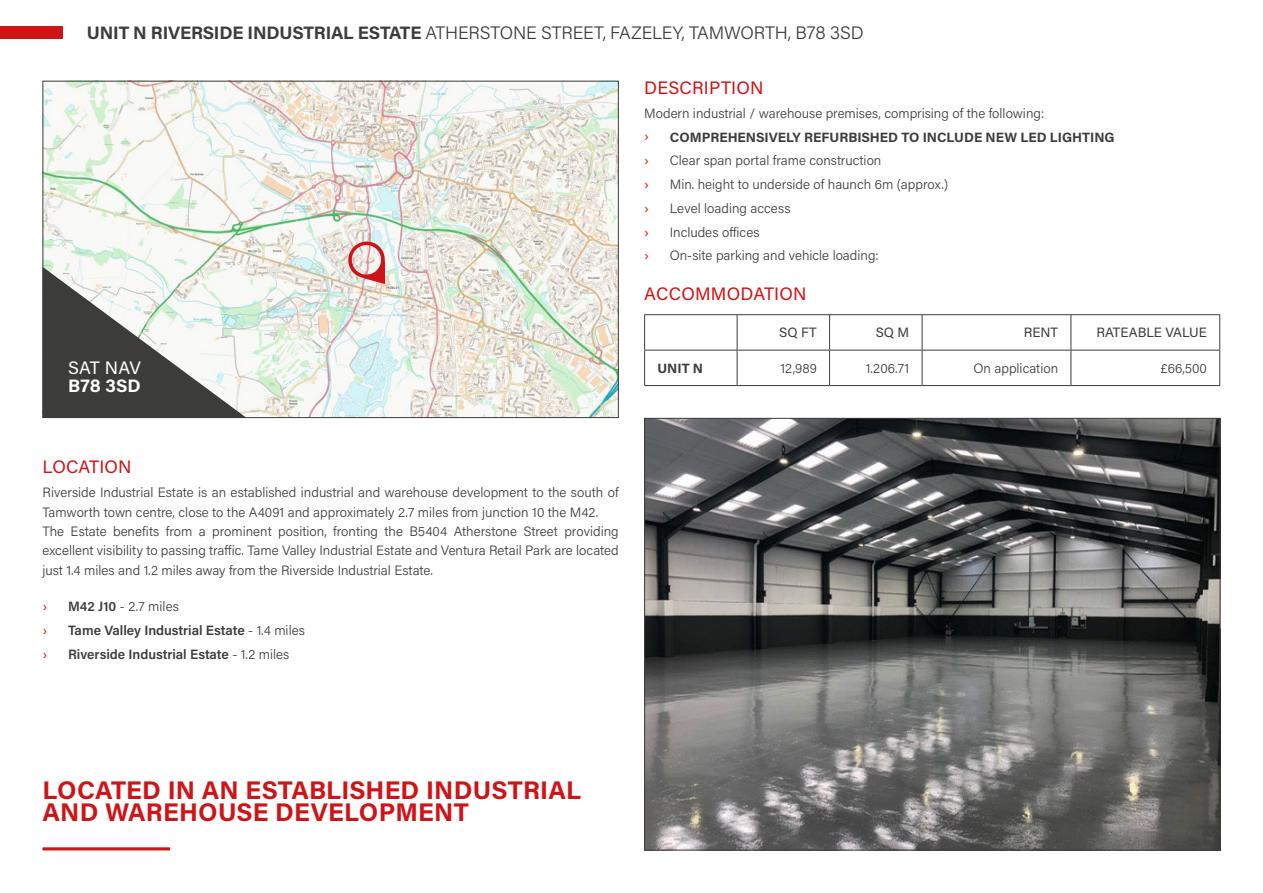
<style>
.page{position:relative;width:1263px;height:893px;background:#fff}
.page>*{position:absolute;margin:0;border:0;box-sizing:border-box;transform-origin:0 0}
.t1{font:700 25.5px/22.5px "Acumin Pro";letter-spacing:.005em;color:#cf1417}
.t2{font:300 18px "Acumin Pro";letter-spacing:-.01em;color:#3c3c3b}
.t3{font:18px "Acumin Pro";letter-spacing:.01em;color:#cf1417}
.t4{font:18px "Acumin Pro";letter-spacing:-.02em;color:#fff}
.t5{font:700 18px "Acumin Pro";letter-spacing:.01em;color:#fff}
.t6{font:300 13.5px/19.5px "Acumin Pro";color:#3c3c3b}
.t7{font:600 13.5px "Acumin Pro";letter-spacing:-.005em;color:#3c3c3b}
.t8{font:700 13.5px "Acumin Pro";color:#3c3c3b}
.t9{font:13.5px "Acumin Pro";color:#3c3c3b}
.t10{font:13.5px "Acumin Pro";color:#cf1417}
.s1{font-weight:700}
.s2{font-weight:600}
.s3{font-weight:300}
</style>
<div class="page">
<img style="left:45px;top:83px;width:572px;height:333px">
<svg style="left:347px;top:241px;width:38px;height:43px"></svg>
<div style="left:0;top:26px;width:63px;height:13px;background:#cf1417"></div>
<hr style="left:43px;top:847px;width:127px;height:3px;background:#cf1417">
<svg style="left:43px;top:267px;width:204px;height:151px"></svg>
<hr style="left:644px;top:314px;width:93px;height:1px;background:#3c3c3b">
<hr style="left:644px;top:315px;width:1px;height:35px;background:#3c3c3b">
<hr style="left:737px;top:314px;width:93px;height:1px;background:#3c3c3b">
<hr style="left:737px;top:315px;width:1px;height:35px;background:#3c3c3b">
<hr style="left:830px;top:314px;width:92px;height:1px;background:#3c3c3b">
<hr style="left:829px;top:315px;width:1px;height:35px;background:#3c3c3b">
<hr style="left:922px;top:314px;width:149px;height:1px;background:#3c3c3b">
<hr style="left:922px;top:315px;width:1px;height:35px;background:#3c3c3b">
<hr style="left:1071px;top:314px;width:149px;height:1px;background:#3c3c3b">
<hr style="left:1070px;top:315px;width:1px;height:35px;background:#3c3c3b">
<hr style="left:1219px;top:315px;width:1px;height:35px;background:#3c3c3b">
<hr style="left:644px;top:350px;width:93px;height:1px;background:#3c3c3b">
<hr style="left:644px;top:350px;width:1px;height:35px;background:#3c3c3b">
<hr style="left:737px;top:350px;width:93px;height:1px;background:#3c3c3b">
<hr style="left:737px;top:350px;width:1px;height:35px;background:#3c3c3b">
<hr style="left:830px;top:350px;width:92px;height:1px;background:#3c3c3b">
<hr style="left:829px;top:350px;width:1px;height:35px;background:#3c3c3b">
<hr style="left:922px;top:350px;width:149px;height:1px;background:#3c3c3b">
<hr style="left:922px;top:350px;width:1px;height:35px;background:#3c3c3b">
<hr style="left:1071px;top:350px;width:149px;height:1px;background:#3c3c3b">
<hr style="left:1070px;top:350px;width:1px;height:35px;background:#3c3c3b">
<hr style="left:1219px;top:350px;width:1px;height:35px;background:#3c3c3b">
<hr style="left:644px;top:385px;width:93px;height:1px;background:#3c3c3b">
<hr style="left:737px;top:385px;width:93px;height:1px;background:#3c3c3b">
<hr style="left:830px;top:385px;width:92px;height:1px;background:#3c3c3b">
<hr style="left:922px;top:385px;width:149px;height:1px;background:#3c3c3b">
<hr style="left:1071px;top:385px;width:149px;height:1px;background:#3c3c3b">
<img style="left:646px;top:420px;width:572px;height:428px">
<h2 class="t2" style="left:87px;top:20px;width:778px"><span class="s1">UNIT N RIVERSIDE INDUSTRIAL ESTATE</span> ATHERSTONE STREET, FAZELEY, TAMWORTH, B78 3SD</h2>
<h2 class="t4" style="left:68px;top:355px;width:74px">SAT NAV</h2>
<h2 class="t5" style="left:68px;top:373px;width:74px">B78 3SD</h2>
<h2 class="t3" style="left:644px;top:75px;width:121px">DESCRIPTION</h2>
<p class="t6" style="left:644px;top:103px;width:401px">Modern industrial / warehouse premises, comprising of the following:</p>
<p class="t10" style="left:644px;top:127px;width:6px">›</p>
<p class="t8" style="left:670px;top:127px;width:446px">COMPREHENSIVELY REFURBISHED TO INCLUDE NEW LED LIGHTING</p>
<p class="t10" style="left:644px;top:151px;width:6px">›</p>
<p class="t6" style="left:670px;top:150px;width:213px">Clear span portal frame construction</p>
<p class="t10" style="left:644px;top:175px;width:6px">›</p>
<p class="t6" style="left:670px;top:174px;width:280px">Min. height to underside of haunch 6m (approx.)</p>
<p class="t10" style="left:644px;top:199px;width:6px">›</p>
<p class="t6" style="left:670px;top:198px;width:122px">Level loading access</p>
<p class="t10" style="left:644px;top:222px;width:6px">›</p>
<p class="t6" style="left:670px;top:222px;width:91px">Includes offices</p>
<p class="t10" style="left:644px;top:246px;width:6px">›</p>
<p class="t6" style="left:670px;top:245px;width:211px">On-site parking and vehicle loading:</p>
<h2 class="t3" style="left:644px;top:281px;width:164px">ACCOMMODATION</h2>
<p class="t9" style="left:779px;top:323px;width:39px">SQ FT</p>
<p class="t9" style="left:876px;top:323px;width:35px">SQ M</p>
<p class="t9" style="left:1024px;top:323px;width:36px">RENT</p>
<p class="t9" style="left:1096px;top:323px;width:112px">RATEABLE VALUE</p>
<p class="t8" style="left:657px;top:359px;width:47px">UNIT N</p>
<p class="t6" style="left:780px;top:358px;width:38px">12,989</p>
<p class="t6" style="left:866px;top:358px;width:45px">1.206.71</p>
<p class="t6" style="left:973px;top:358px;width:86px">On application</p>
<p class="t6" style="left:1161px;top:358px;width:48px">£66,500</p>
<h2 class="t3" style="left:43px;top:454px;width:91px">LOCATION</h2>
<p class="t6" style="left:43px;top:482px;width:578px">Riverside Industrial Estate is an established industrial and warehouse development to the south of Tamworth town centre, close to the A4091 and approximately 2.7 miles from junction 10 the M42.<br>The Estate benefits from a prominent position, fronting the B5404 Atherstone Street providing excellent visibility to passing traffic. Tame Valley Industrial Estate and Ventura Retail Park are located just 1.4 miles and 1.2 miles away from the Riverside Industrial Estate.</p>
<p class="t10" style="left:43px;top:597px;width:6px">›</p>
<p class="t6" style="left:68px;top:596px;width:112px"><span class="s2">M42 J10</span> - 2.7 miles</p>
<p class="t10" style="left:43px;top:621px;width:6px">›</p>
<p class="t7" style="left:68px;top:621px;width:238px">Tame Valley Industrial Estate <span class="s3">- 1.4 miles</span></p>
<p class="t10" style="left:43px;top:645px;width:6px">›</p>
<p class="t7" style="left:68px;top:645px;width:223px">Riverside Industrial Estate <span class="s3">- 1.2 miles</span></p>
<h1 class="t1" style="left:43px;top:778px;width:540px">LOCATED IN AN ESTABLISHED INDUSTRIAL<br>AND WAREHOUSE DEVELOPMENT</h1>
</div>
